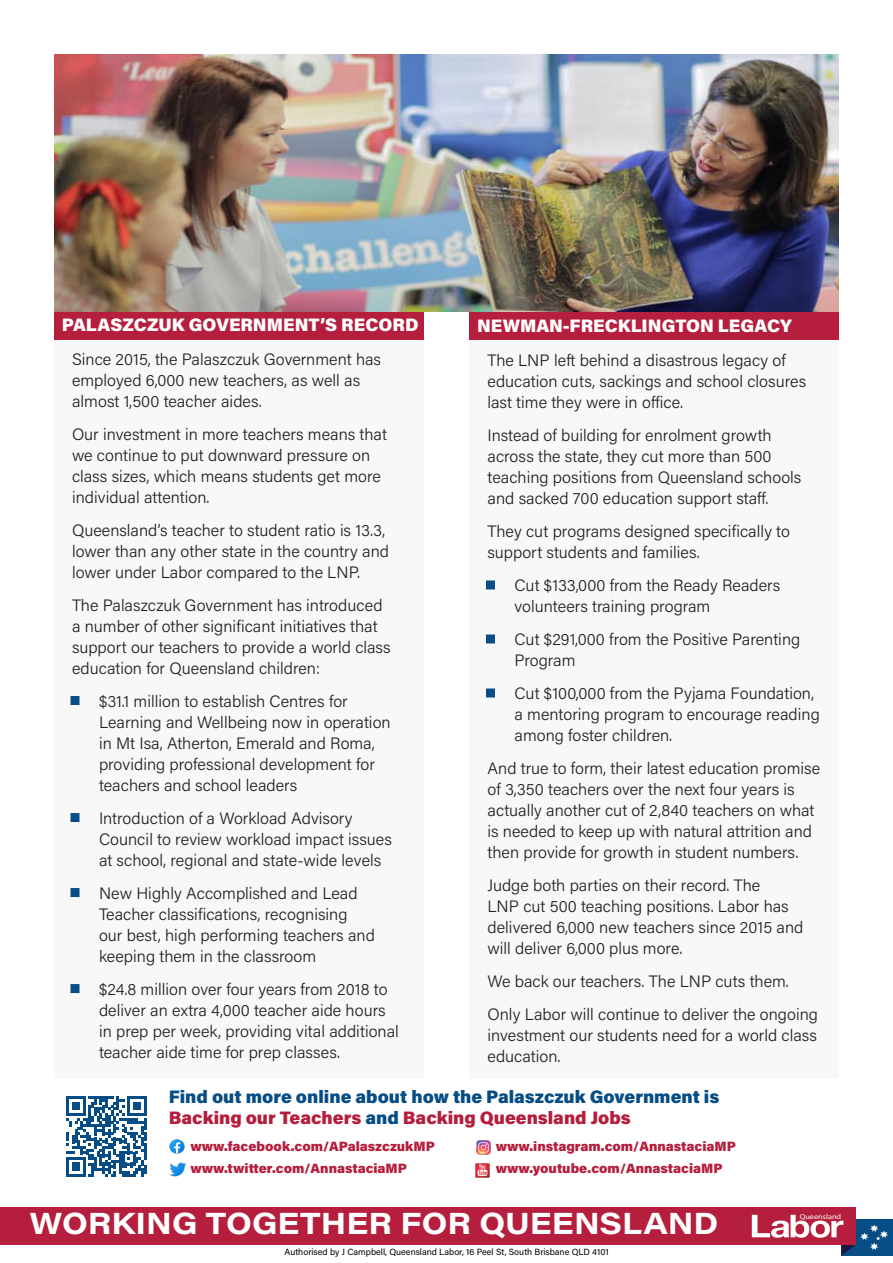
<style>
.page{position:relative;width:893px;height:1263px;background:#fff}
.page>*{position:absolute;margin:0;border:0;box-sizing:border-box;transform-origin:0 0}
.t1{font:700 30px "Acumin Pro Wide";color:#fff}
.t2{font:900 18px "Acumin Pro";color:#fff}
.t3{font:900 18px "Acumin Pro";color:#064d85}
.t4{font:900 18px "Acumin Pro";color:#b51e3c}
.t5{font:16.5px/21px "Acumin Variable Concept";letter-spacing:.01em;color:#231f20}
.t6{font:900 13.5px "Acumin Pro";letter-spacing:-.005em;color:#b51e3c}
.t7{font:9px "Acumin Pro";color:#000}
.t8{font:7.2px "Myriad Pro";color:#fff;scale:1.15 1}
.s1{color:#064d85}
</style>
<div class="page">
<svg style="left:67px;top:1096px;width:79px;height:80px"></svg>
<div style="left:841px;top:1219px;width:52px;height:36px;background:#064d85"></div>
<div style="left:521px;top:1207px;width:334px;height:38px;background:#b51e3c"></div>
<svg style="left:752px;top:1215px;width:136px;height:40px"></svg>
<div style="left:0;top:1207px;width:521px;height:38px;background:#b51e3c"></div>
<img style="left:169px;top:1139px;width:16px;height:15px">
<img style="left:476px;top:1140px;width:15px;height:15px">
<img style="left:475px;top:1163px;width:15px;height:15px">
<img style="left:169px;top:1162px;width:17px;height:15px">
<div style="left:54px;top:312px;width:369px;height:29px;background:#b51e3c"></div>
<div style="left:54px;top:341px;width:369px;height:738px;background:#f8f8f8"></div>
<div style="left:469px;top:312px;width:370px;height:29px;background:#b51e3c"></div>
<div style="left:469px;top:341px;width:370px;height:738px;background:#f8f8f8"></div>
<img style="left:54px;top:54px;width:785px;height:258px">
<p class="t2" style="left:62px;top:312px;width:358px">PALASZCZUK GOVERNMENT’S RECORD</p>
<p class="t5" style="left:72px;top:348px;width:310px">Since 2015, the Palaszczuk Government has employed 6,000 new teachers, as well as almost 1,500 teacher aides.</p>
<p class="t5" style="left:72px;top:423px;width:316px">Our investment in more teachers means that we continue to put downward pressure on class sizes, which means students get more individual attention.</p>
<p class="t5" style="left:72px;top:519px;width:318px">Queensland’s teacher to student ratio is 13.3, lower than any other state in the country and lower under Labor compared to the LNP.</p>
<p class="t5" style="left:72px;top:594px;width:320px">The Palaszczuk Government has introduced a number of other significant initiatives that support our teachers to provide a world class education for Queensland children:</p>
<p class="t5" style="left:99px;top:690px;width:293px">$31.1 million to establish Centres for Learning and Wellbeing now in operation in Mt Isa, Atherton, Emerald and Roma, providing professional development for teachers and school leaders</p>
<p class="t5" style="left:99px;top:807px;width:294px">Introduction of a Workload Advisory<br>Council to review workload impact issues at school, regional and state-wide levels</p>
<p class="t5" style="left:99px;top:882px;width:277px">New Highly Accomplished and Lead Teacher classifications, recognising<br>our best, high performing teachers and keeping them in the classroom</p>
<p class="t5" style="left:99px;top:978px;width:301px">$24.8 million over four years from 2018 to deliver an extra 4,000 teacher aide hours in prep per week, providing vital additional teacher aide time for prep classes.</p>
<p class="t2" style="left:477px;top:312px;width:316px">NEWMAN-FRECKLINGTON LEGACY</p>
<p class="t5" style="left:487px;top:349px;width:320px">The LNP left behind a disastrous legacy of education cuts, sackings and school closures last time they were in office.</p>
<p class="t5" style="left:487px;top:424px;width:315px">Instead of building for enrolment growth across the state, they cut more than 500 teaching positions from Queensland schools and sacked 700 education support staff.</p>
<p class="t5" style="left:487px;top:520px;width:304px">They cut programs designed specifically to support students and families.</p>
<p class="t5" style="left:514px;top:574px;width:267px">Cut $133,000 from the Ready Readers volunteers training program</p>
<p class="t5" style="left:514px;top:628px;width:287px">Cut $291,000 from the Positive Parenting<br>Program</p>
<p class="t5" style="left:514px;top:682px;width:307px">Cut $100,000 from the Pyjama Foundation, a mentoring program to encourage reading among foster children.</p>
<p class="t5" style="left:487px;top:757px;width:334px">And true to form, their latest education promise of 3,350 teachers over the next four years is actually another cut of 2,840 teachers on what is needed to keep up with natural attrition and then provide for growth in student numbers.</p>
<p class="t5" style="left:487px;top:874px;width:317px">Judge both parties on their record. The<br>LNP cut 500 teaching positions. Labor has delivered 6,000 new teachers since 2015 and will deliver 6,000 plus more.</p>
<p class="t5" style="left:487px;top:970px;width:303px">We back our teachers. The LNP cuts them.</p>
<p class="t5" style="left:487px;top:1003px;width:332px;text-align:justify">Only Labor will continue to deliver the ongoing investment our students need for a world class education.</p>
<p class="t3" style="left:169px;top:1084px;width:552px">Find out more online about how the Palaszczuk Government is</p>
<p class="t4" style="left:169px;top:1105px;width:463px">Backing our Teachers <span class="s1">and</span> Backing Queensland Jobs</p>
<p class="t6" style="left:191px;top:1136px;width:246px">www.facebook.com/APalaszczukMP</p>
<p class="t6" style="left:191px;top:1159px;width:218px">www.twitter.com/AnnastaciaMP</p>
<p class="t6" style="left:496px;top:1137px;width:242px">www.instagram.com/AnnastaciaMP</p>
<p class="t6" style="left:496px;top:1159px;width:228px">www.youtube.com/AnnastaciaMP</p>
<p class="t1" style="left:30px;top:1201px;width:690px">WORKING TOGETHER FOR QUEENSLAND</p>
<p class="t8" style="left:800px;top:1212px;width:38px">Queensland</p>
<p class="t7" style="left:285px;top:1246px;width:326px">Authorised by J Campbell, Queensland Labor, 16 Peel St, South Brisbane QLD 4101</p>
</div>
